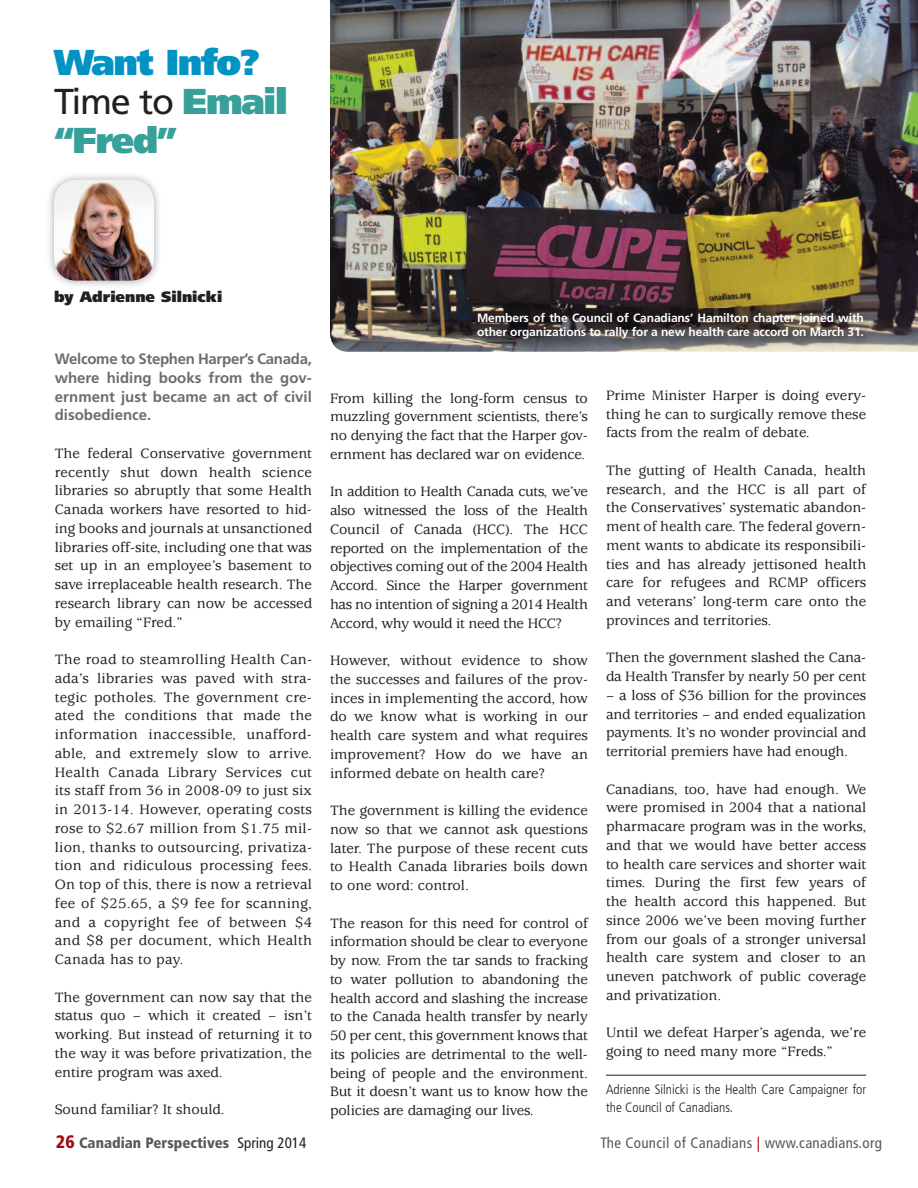
<style>
.page{position:relative;width:918px;height:1188px;background:#fff}
.page>*{position:absolute;margin:0;border:0;box-sizing:border-box;transform-origin:0 0}
.t1{font:900 36px/39px "Frutiger";letter-spacing:-.035em;color:#37a098}
.t2{font:500 15px/18.8px "Usherwood";color:#231f20;text-align:justify}
.t3{font:700 15px/18.8px "Frutiger";color:#6c6d70;text-align:justify}
.t4{font:condensed 15px "Frutiger";letter-spacing:.02em;color:#57585a}
.t5{font:900 condensed 15px "Frutiger";color:#57585a}
.t6{font:900 15px "Frutiger";color:#231f20}
.t7{font:300 condensed 13.5px/18.8px "Frutiger";color:#231f20}
.t8{font:700 12px/14.4px "Frutiger";letter-spacing:-.01em;color:#fff}
.s1{color:#0093c4}
.s2{font-weight:400;color:#231f20}
.s3{font-size:18px;color:#a70a12}
.s4{color:#a70a12}
</style>
<div class="page">
<img style="left:330px;top:0;width:588px;height:352px">
<hr style="left:606px;top:1075px;width:260px;height:1px;background:#231f20">
<img style="left:49px;top:175px;width:110px;height:111px">
<img style="left:54px;top:179px;width:100px;height:102px">
<img style="left:474px;top:309px;width:402px;height:42px">
<h1 class="t1" style="left:54px;top:42px;width:235px"><span class="s1">Want info?<br></span><span class="s2">Time to</span> Email “fred”</h1>
<p class="t6" style="left:54px;top:288px;width:170px">by adrienne Silnicki</p>
<p class="t3" style="left:55px;top:349px;width:259px">Welcome to Stephen Harper’s Canada, where hiding books from the gov&shy;ernment just became an act of civil disobedience.</p>
<p class="t2" style="left:55px;top:444px;width:259px">The federal Conservative government recently shut down health science libraries so abruptly that some Health Canada workers have resorted to hid&shy;ing books and journals at unsanctioned libraries off-site, including one that was set up in an employee’s basement to save irreplaceable health research. The research library can now be accessed by emailing “Fred.”</p>
<p class="t2" style="left:55px;top:650px;width:259px">The road to steamrolling Health Can&shy;ada’s libraries was paved with stra&shy;tegic potholes. The government cre&shy;ated the conditions that made the information inaccessible, unafford&shy;able, and extremely slow to arrive.<br>Health Canada Library Services cut its staff from 36 in 2008-09 to just six in 2013-14. However, operating costs rose to $2.67 million from $1.75 mil&shy;lion, thanks to outsourcing, privatiza&shy;tion and ridiculous processing fees.<br>On top of this, there is now a retrieval fee of $25.65, a $9 fee for scanning, and a copyright fee of between $4 and $8 per document, which Health Canada has to pay.</p>
<p class="t2" style="left:55px;top:988px;width:259px">The government can now say that the status quo – which it created – isn’t working. But instead of returning it to the way it was before privatization, the entire program was axed.</p>
<p class="t2" style="left:55px;top:1100px;width:172px">Sound familiar? It should.</p>
<p class="t8" style="left:477px;top:311px;width:388px">Members of the Council of Canadians’ Hamilton chapter joined with other organizations to rally for a new health care accord on March 31.</p>
<p class="t2" style="left:330px;top:389px;width:259px">From killing the long-form census to muzzling government scientists, there’s no denying the fact that the Harper gov&shy;ernment has declared war on evidence.</p>
<p class="t2" style="left:330px;top:483px;width:260px">In addition to Health Canada cuts, we’ve also witnessed the loss of the Health Council of Canada (HCC). The HCC reported on the implementation of the objectives coming out of the 2004 Health Accord. Since the Harper government has no intention of signing a 2014 Health Accord, why would it need the HCC?</p>
<p class="t2" style="left:330px;top:651px;width:260px">However, without evidence to show the successes and failures of the prov&shy;inces in implementing the accord, how do we know what is working in our health care system and what requires improvement? How do we have an informed debate on health care?</p>
<p class="t2" style="left:330px;top:801px;width:260px">The government is killing the evidence now so that we cannot ask questions later. The purpose of these recent cuts to Health Canada libraries boils down to one word: control.</p>
<p class="t2" style="left:330px;top:914px;width:260px">The reason for this need for control of information should be clear to everyone by now. From the tar sands to fracking to water pollution to abandoning the health accord and slashing the increase to the Canada health transfer by nearly 50 per cent, this government knows that its policies are detrimental to the well&shy;being of people and the environment.<br>But it doesn’t want us to know how the policies are damaging our lives.</p>
<p class="t2" style="left:606px;top:386px;width:262px">Prime Minister Harper is doing every&shy;thing he can to surgically remove these facts from the realm of debate.</p>
<p class="t2" style="left:606px;top:461px;width:262px">The gutting of Health Canada, health research, and the HCC is all part of the Conservatives’ systematic abandon&shy;ment of health care. The federal govern&shy;ment wants to abdicate its responsibili&shy;ties and has already jettisoned health care for refugees and RCMP officers and veterans’ long-term care onto the provinces and territories.</p>
<p class="t2" style="left:606px;top:649px;width:262px">Then the government slashed the Cana&shy;da Health Transfer by nearly 50 per cent</p>
<p class="t2" style="left:606px;top:686px;width:262px">– a loss of $36 billion for the provinces and territories – and ended equalization payments. It’s no wonder provincial and territorial premiers have had enough.</p>
<p class="t2" style="left:606px;top:780px;width:262px">Canadians, too, have had enough. We were promised in 2004 that a national pharmacare program was in the works, and that we would have better access to health care services and shorter wait times. During the first few years of the health accord this happened. But since 2006 we’ve been moving further from our goals of a stronger universal health care system and closer to an uneven patchwork of public coverage and privatization.</p>
<p class="t2" style="left:606px;top:1024px;width:262px">Until we defeat Harper’s agenda, we’re going to need many more “Freds.”</p>
<p class="t7" style="left:606px;top:1080px;width:262px">Adrienne Silnicki is the Health Care Campaigner for the Council of Canadians.</p>
<p class="t5" style="left:56px;top:1133px;width:252px"><span class="s3">26</span> Canadian Perspectives <span class="s2">Spring 2014</span></p>
<p class="t4" style="left:600px;top:1134px;width:283px">The Council of Canadians <span class="s4">|</span> www.canadians.org</p>
</div>
